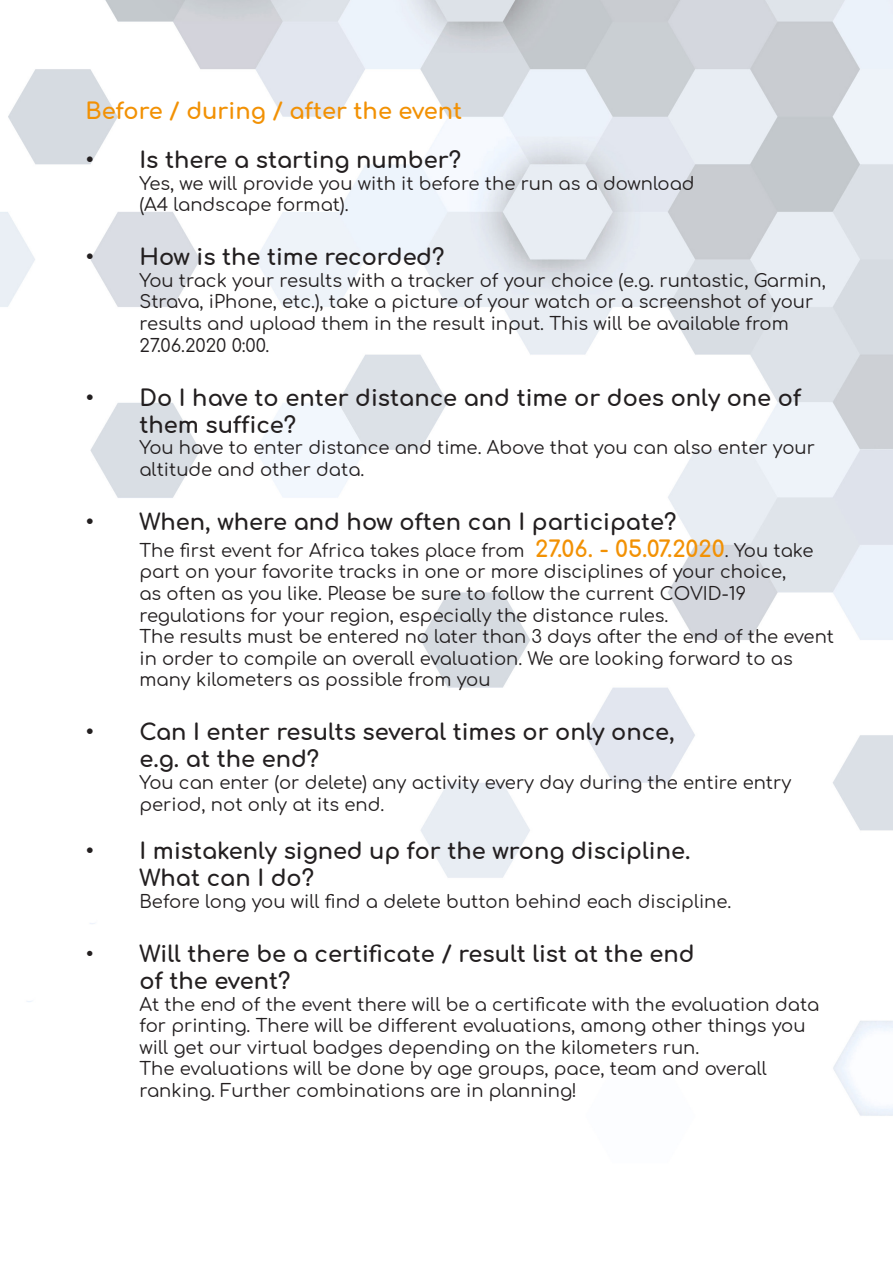
<style>
.page{position:relative;width:893px;height:1263px;background:#fff}
.page>*{position:absolute;margin:0;border:0;box-sizing:border-box;transform-origin:0 0}
.t1{font:700 22.5px/27px "Comfortaa";color:#231f20}
.t2{font:700 22.5px "Comfortaa";color:#f29104}
.t3{font:18px/21.6px "Comfortaa";color:#231f20}
.s1{font-weight:700;font-size:22.5px;color:#f29104}
.s2{font-weight:400}
</style>
<div class="page">
<img style="left:0;top:0;width:893px;height:1116px">
<p class="t2" style="left:85px;top:91px;width:378px">Before / during / after the event</p>
<p class="t1" style="left:85px;top:144px;width:377px">• Is there a starting number?</p>
<p class="t3" style="left:139px;top:170px;width:557px">Yes, we will provide you with it before the run as a download</p>
<p class="t3" style="left:139px;top:192px;width:211px">(A4 landscape format).</p>
<p class="t1" style="left:85px;top:241px;width:360px">• How is the time recorded?</p>
<p class="t3" style="left:139px;top:267px;width:688px">You track your results with a tracker of your choice (e.g. runtastic, Garmin, Strava, iPhone, etc.), take a picture of your watch or a screenshot of your results and upload them in the result input. This will be available from 27.06.2020 0:00.</p>
<p class="t1" style="left:139px;top:381px;width:663px;text-indent:-54px">• Do I have to enter distance and time or does only one of them suffice?</p>
<p class="t3" style="left:139px;top:435px;width:677px">You have to enter distance and time. Above that you can also enter your altitude and other data.</p>
<p class="t1" style="left:85px;top:505px;width:592px">• When, where and how often can I participate?</p>
<p class="t3" style="left:139px;top:537px;width:675px">The first event for Africa takes place from <span class="s1">27.06. - 05.07.2020</span>. You take part on your favorite tracks in one or more disciplines of your choice,</p>
<p class="t3" style="left:139px;top:580px;width:608px">as often as you like. Please be sure to follow the current COVID-19</p>
<p class="t3" style="left:139px;top:602px;width:530px">regulations for your region, especially the distance rules.</p>
<p class="t3" style="left:139px;top:624px;width:696px">The results must be entered no later than 3 days after the end of the event in order to compile an overall evaluation. We are looking forward to as many kilometers as possible from you</p>
<p class="t1" style="left:85px;top:716px;width:591px">• Can I enter results several times or only once,</p>
<p class="t1" style="left:139px;top:743px;width:181px">e.g. at the end?</p>
<p class="t3" style="left:139px;top:769px;width:653px">You can enter (or delete) any activity every day during the entire entry</p>
<p class="t3" style="left:139px;top:791px;width:246px">period, not only at its end.</p>
<p class="t1" style="left:85px;top:835px;width:606px">• I mistakenly signed up for the wrong discipline.</p>
<p class="t1" style="left:139px;top:862px;width:176px">What can I do?</p>
<p class="t3" style="left:139px;top:888px;width:593px">Before long you will find a delete button behind each discipline.</p>
<p class="t1" style="left:85px;top:937px;width:611px"><span class="s2">•</span> Will there be a certificate / result list at the end</p>
<p class="t1" style="left:139px;top:964px;width:153px">of the event?</p>
<p class="t3" style="left:139px;top:991px;width:681px">At the end of the event there will be a certificate with the evaluation data for printing. There will be different evaluations, among other things you will get our virtual badges depending on the kilometers run.</p>
<p class="t3" style="left:139px;top:1056px;width:629px">The evaluations will be done by age groups, pace, team and overall</p>
<p class="t3" style="left:139px;top:1077px;width:439px">ranking. Further combinations are in planning!</p>
</div>
